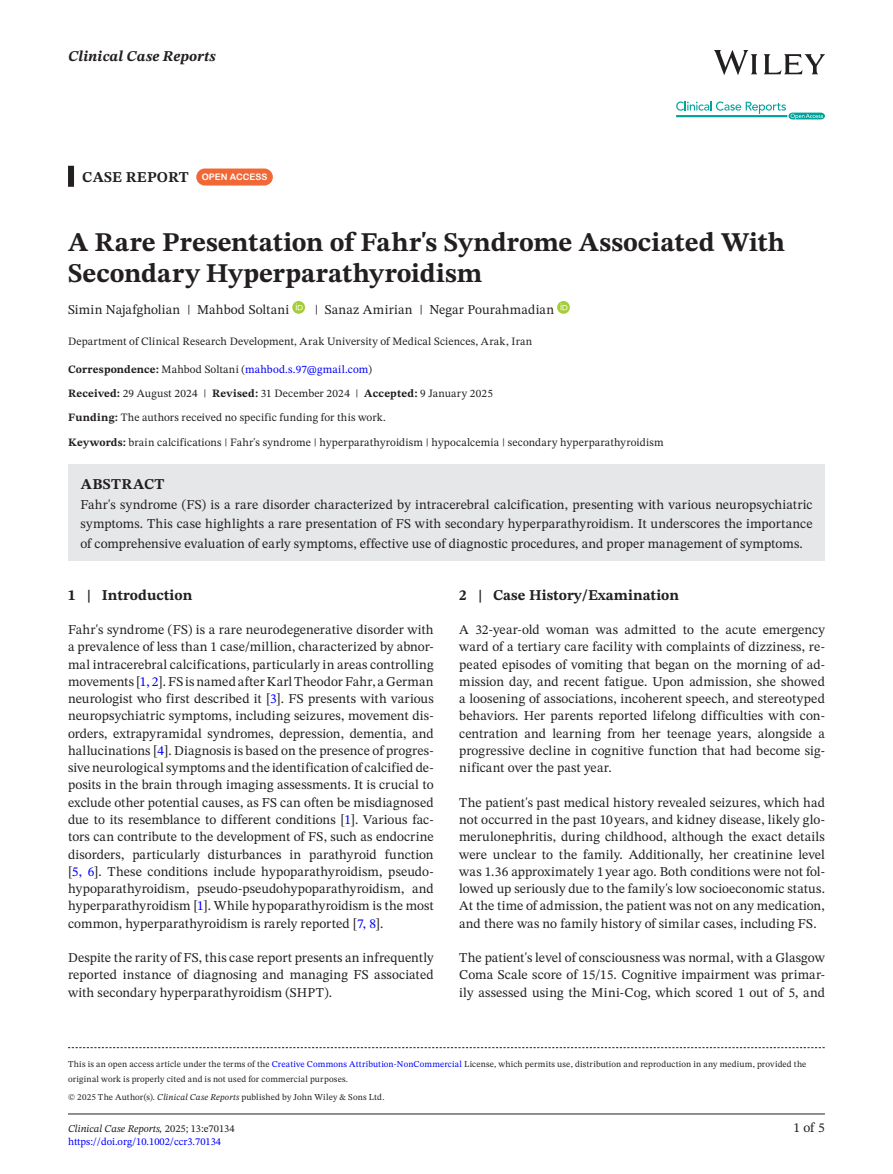
<style>
.page{position:relative;width:893px;height:1174px;background:#fff}
.page>*{position:absolute;margin:0;border:0;box-sizing:border-box;transform-origin:0 0}
.t1{font:700 27px/31.5px "STIX Two Text";color:#231f20}
.t2{font:700 15px "STIX Two Text";color:#231f20}
.t3{font:italic 700 15px "STIX Two Text";letter-spacing:.01em;color:#231f20}
.t4{font:700 15px "STIX Two Text";letter-spacing:.025em;color:#231f20}
.t5{font:13.5px/17.2px "STIX Two Text";letter-spacing:.01em;color:#231f20;text-align:justify}
.t6{font:11.25px/24px "STIX Two Text";letter-spacing:.015em;color:#231f20}
.t7{font:italic 10.5px "STIX Two Text";color:#231f20}
.t8{font:10.5px "STIX Two Text";color:#00f}
.t9{font:9px/15px "STIX Two Text";letter-spacing:.02em;color:#231f20}
.s1{font-family:"Arial Rounded MT Bold";font-weight:400;font-size:9px;color:#fff}
.s2{font-weight:700}
.s3{color:#00f}
.s4{font-style:italic}
.s5{font-style:normal}
</style>
<div class="page">
<hr style="left:68px;top:1113px;width:757px;height:1px;background:#231f20">
<img style="left:714px;top:51px;width:111px;height:23px">
<svg style="left:676px;top:101px;width:149px;height:18px"></svg>
<div style="left:68px;top:166px;width:6px;height:21px;background:#231f20"></div>
<div style="left:68px;top:464px;width:757px;height:42px;background:#e6e7e9"></div>
<div style="left:68px;top:483px;width:757px;height:78px;background:#e6e7e9"></div>
<div style="left:196px;top:168px;width:77px;height:17px;background:#f16736;border-radius:9px"></div>
<svg style="left:292px;top:301px;width:13px;height:13px"></svg>
<svg style="left:296px;top:303px;width:7px;height:7px"></svg>
<svg style="left:557px;top:301px;width:13px;height:13px"></svg>
<svg style="left:560px;top:303px;width:7px;height:7px"></svg>
<svg style="left:68px;top:1047px;width:757px;height:1px"></svg>
<p class="t3" style="left:68px;top:46px;width:149px">Clinical Case Reports</p>
<p class="t2" style="left:82px;top:166px;width:187px">CASE REPORT <span class="s1">OPEN ACCESS</span></p>
<h1 class="t1" style="left:68px;top:227px;width:719px">A Rare Presentation of Fahr's Syndrome Associated With<br>Secondary Hyperparathyroidism</h1>
<p class="t5" style="left:68px;top:300px;width:223px">Simin Najafgholian | Mahbod Soltani</p>
<p class="t5" style="left:315px;top:300px;width:241px">| Sanaz Amirian | Negar Pourahmadian</p>
<p class="t6" style="left:68px;top:329px;width:466px">Department of Clinical Research Development, Arak University of Medical Sciences, Arak, Iran</p>
<p class="t6" style="left:68px;top:357px;width:426px"><span class="s2">Correspondence:</span> Mahbod Soltani (<span class="s3">mahbod.s.97@gmail.com</span>)<br><span class="s2">Received:</span> 29 August 2024 | <span class="s2">Revised:</span> 31 December 2024 | <span class="s2">Accepted:</span> 9 January 2025<br><span class="s2">Funding:</span> The authors received no specific funding for this work.</p>
<p class="t6" style="left:68px;top:430px;width:597px"><span class="s2">Keywords:</span> brain calcifications | Fahr's syndrome | hyperparathyroidism | hypocalcemia | secondary hyperparathyroidism</p>
<p class="t4" style="left:81px;top:473px;width:85px">ABSTRACT</p>
<p class="t5" style="left:80px;top:494px;width:734px;line-height:19.5px">Fahr's syndrome (FS) is a rare disorder characterized by intracerebral calcification, presenting with various neuropsychiatric symptoms. This case highlights a rare presentation of FS with secondary hyperparathyroidism. It underscores the importance of comprehensive evaluation of early symptoms, effective use of diagnostic procedures, and proper management of symptoms.</p>
<p class="t2" style="left:68px;top:584px;width:126px">1 | Introduction</p>
<p class="t5" style="left:68px;top:621px;width:367px">Fahr's syndrome (FS) is a rare neurodegenerative disorder with a prevalence of less than 1 case/million, characterized by abnor&shy;mal intracerebral calcifications, particularly in areas controlling movements [<span class="s3">1, 2</span>]. FS is named after Karl Theodor Fahr, a German neurologist who first described it [<span class="s3">3</span>]. FS presents with various neuropsychiatric symptoms, including seizures, movement dis&shy;orders, extrapyramidal syndromes, depression, dementia, and hallucinations [<span class="s3">4</span>]. Diagnosis is based on the presence of progres&shy;sive neurological symptoms and the identification of calcified de&shy;posits in the brain through imaging assessments. It is crucial to exclude other potential causes, as FS can often be misdiagnosed due to its resemblance to different conditions [<span class="s3">1</span>]. Various fac&shy;tors can contribute to the development of FS, such as endocrine disorders, particularly disturbances in parathyroid function [<span class="s3">5, 6</span>]. These conditions include hypoparathyroidism, pseudo&shy;hypoparathyroidism, pseudo-pseudohypoparathyroidism, and hyperparathyroidism [<span class="s3">1</span>]. While hypoparathyroidism is the most common, hyperparathyroidism is rarely reported [<span class="s3">7, 8</span>].</p>
<p class="t5" style="left:68px;top:949px;width:367px">Despite the rarity of FS, this case report presents an infrequently reported instance of diagnosing and managing FS associated with secondary hyperparathyroidism (SHPT).</p>
<p class="t2" style="left:459px;top:584px;width:221px">2 | Case History/Examination</p>
<p class="t5" style="left:459px;top:621px;width:367px">A 32-year-old woman was admitted to the acute emergency ward of a tertiary care facility with complaints of dizziness, re&shy;peated episodes of vomiting that began on the morning of ad&shy;mission day, and recent fatigue. Upon admission, she showed a loosening of associations, incoherent speech, and stereotyped behaviors. Her parents reported lifelong difficulties with con&shy;centration and learning from her teenage years, alongside a progressive decline in cognitive function that had become sig&shy;nificant over the past year.</p>
<p class="t5" style="left:459px;top:793px;width:367px">The patient's past medical history revealed seizures, which had not occurred in the past 10 years, and kidney disease, likely glo&shy;merulonephritis, during childhood, although the exact details were unclear to the family. Additionally, her creatinine level was 1.36 approximately 1 year ago. Both conditions were not fol&shy;lowed up seriously due to the family's low socioeconomic status.<br>At the time of admission, the patient was not on any medication, and there was no family history of similar cases, including FS.</p>
<p class="t5" style="left:459px;top:949px;width:367px">The patient's level of consciousness was normal, with a Glasgow Coma Scale score of 15/15. Cognitive impairment was primar&shy;ily assessed using the Mini-Cog, which scored 1 out of 5, and</p>
<p class="t9" style="left:68px;top:1056px;width:740px">This is an open access article under the terms of the <span class="s3">Creative Commons Attribution-NonCommercial</span> License, which permits use, distribution and reproduction in any medium, provided the original work is properly cited and is not used for commercial purposes.</p>
<p class="t9" style="left:68px;top:1089px;width:318px">© 2025 The Author(s). <span class="s4">Clinical Case Reports</span> published by John Wiley &amp; Sons Ltd.</p>
<p class="t7" style="left:68px;top:1121px;width:168px">Clinical Case Reports, <span class="s5">2025; 13:e70134</span></p>
<p class="t5" style="left:793px;top:1119px;width:33px">1 of 5</p>
<p class="t8" style="left:68px;top:1134px;width:155px">https://doi.org/10.1002/ccr3.70134</p>
</div>
